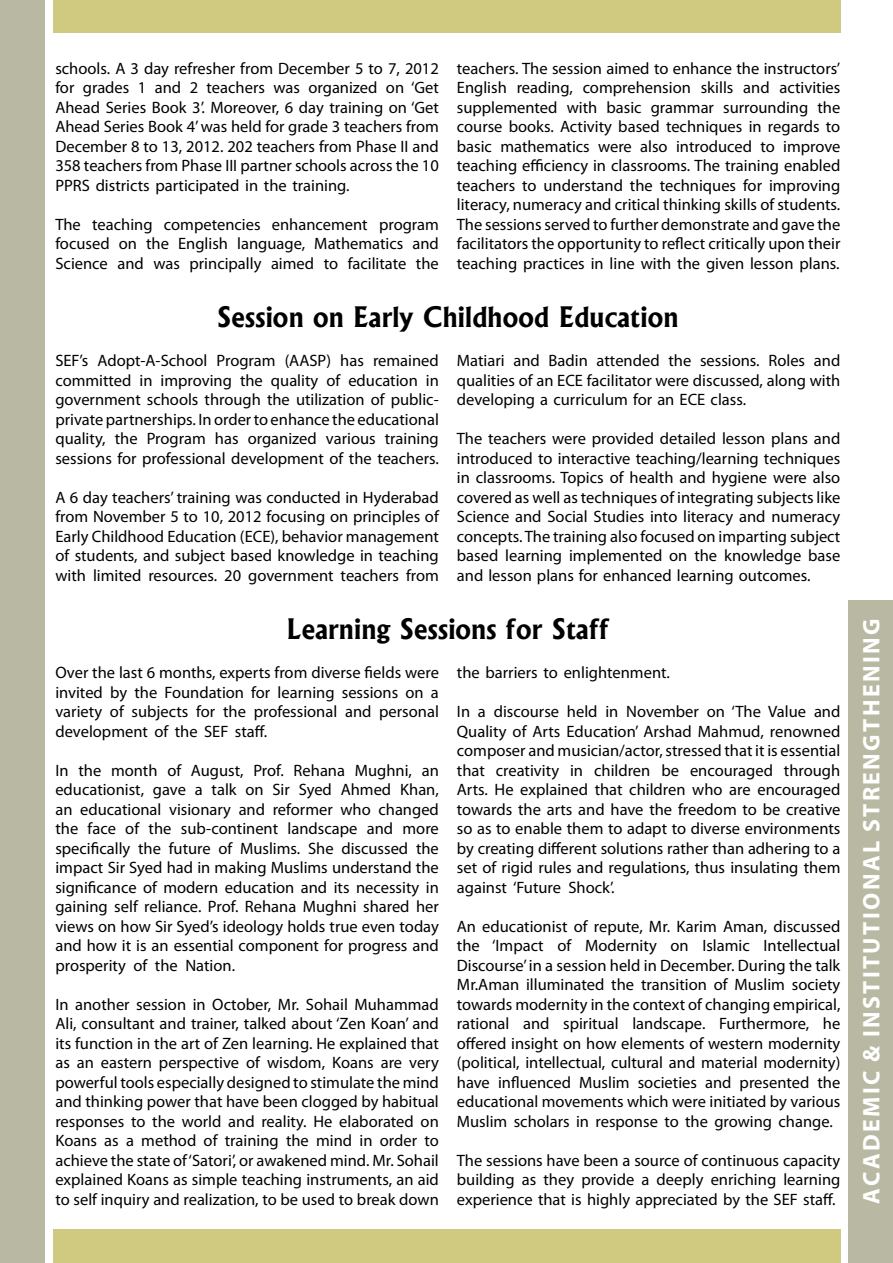
<style>
.page{position:relative;width:893px;height:1263px;background:#fff}
.page>*{position:absolute;margin:0;border:0;box-sizing:border-box;transform-origin:0 0}
.t1{font:700 27px "Albertus";letter-spacing:.01em;color:#000}
.t2{font:700 24px "Myriad Pro";letter-spacing:.1em;color:#fff}
.t3{font:16.5px/19.5px "Myriad Pro";color:#000;text-align:justify}
</style>
<div class="page">
<div style="left:848px;top:600px;width:45px;height:663px;background:#b9b9a3"></div>
<div style="left:0;top:0;width:45px;height:1263px;background:#b9b9a3"></div>
<div style="left:53px;top:0;width:787px;height:33px;background:#cfca7f"></div>
<div style="left:53px;top:1230px;width:787px;height:33px;background:#cfca7f"></div>
<p class="t3" style="left:55px;top:58px;width:385px">schools. A 3 day refresher from December 5 to 7, 2012 for grades 1 and 2 teachers was organized on ‘Get Ahead Series Book 3’. Moreover, 6 day training on ‘Get Ahead Series Book 4’ was held for grade 3 teachers from December 8 to 13, 2012. 202 teachers from Phase II and 358 teachers from Phase III partner schools across the 10<br>PPRS districts participated in the training.</p>
<p class="t3" style="left:55px;top:214px;width:385px">The teaching competencies enhancement program focused on the English language, Mathematics and Science and was principally aimed to facilitate the</p>
<p class="t3" style="left:457px;top:58px;width:385px">teachers. The session aimed to enhance the instructors’ English reading, comprehension skills and activities supplemented with basic grammar surrounding the course books. Activity based techniques in regards to basic mathematics were also introduced to improve teaching efficiency in classrooms. The training enabled teachers to understand the techniques for improving literacy, numeracy and critical thinking skills of students.<br>The sessions served to further demonstrate and gave the facilitators the opportunity to reflect critically upon their teaching practices in line with the given lesson plans.</p>
<h1 class="t1" style="left:217px;top:300px;width:463px">Session on Early Childhood Education</h1>
<p class="t3" style="left:55px;top:350px;width:385px">SEF’s Adopt-A-School Program (AASP) has remained committed in improving the quality of education in government schools through the utilization of public&shy;private partnerships. In order to enhance the educational quality, the Program has organized various training sessions for professional development of the teachers.</p>
<p class="t3" style="left:55px;top:487px;width:385px">A 6 day teachers’ training was conducted in Hyderabad from November 5 to 10, 2012 focusing on principles of Early Childhood Education (ECE), behavior management of students, and subject based knowledge in teaching with limited resources. 20 government teachers from</p>
<p class="t3" style="left:457px;top:350px;width:385px">Matiari and Badin attended the sessions. Roles and qualities of an ECE facilitator were discussed, along with developing a curriculum for an ECE class.</p>
<p class="t3" style="left:457px;top:429px;width:385px">The teachers were provided detailed lesson plans and introduced to interactive teaching/learning techniques in classrooms. Topics of health and hygiene were also covered as well as techniques of integrating subjects like Science and Social Studies into literacy and numeracy concepts. The training also focused on imparting subject based learning implemented on the knowledge base and lesson plans for enhanced learning outcomes.</p>
<h1 class="t1" style="left:287px;top:612px;width:324px">Learning Sessions for Staff</h1>
<p class="t3" style="left:55px;top:662px;width:385px">Over the last 6 months, experts from diverse fields were invited by the Foundation for learning sessions on a variety of subjects for the professional and personal development of the SEF staff.</p>
<p class="t3" style="left:55px;top:760px;width:385px">In the month of August, Prof. Rehana Mughni, an educationist, gave a talk on Sir Syed Ahmed Khan, an educational visionary and reformer who changed the face of the sub-continent landscape and more specifically the future of Muslims. She discussed the impact Sir Syed had in making Muslims understand the significance of modern education and its necessity in gaining self reliance. Prof. Rehana Mughni shared her views on how Sir Syed’s ideology holds true even today and how it is an essential component for progress and prosperity of the Nation.</p>
<p class="t3" style="left:55px;top:994px;width:385px">In another session in October, Mr. Sohail Muhammad Ali, consultant and trainer, talked about ‘Zen Koan’ and its function in the art of Zen learning. He explained that as an eastern perspective of wisdom, Koans are very powerful tools especially designed to stimulate the mind and thinking power that have been clogged by habitual responses to the world and reality. He elaborated on Koans as a method of training the mind in order to achieve the state of ‘Satori’, or awakened mind. Mr. Sohail explained Koans as simple teaching instruments, an aid to self inquiry and realization, to be used to break down</p>
<p class="t3" style="left:457px;top:663px;width:215px">the barriers to enlightenment.</p>
<p class="t3" style="left:457px;top:702px;width:385px">In a discourse held in November on ‘The Value and Quality of Arts Education’ Arshad Mahmud, renowned composer and musician/actor, stressed that it is essential that creativity in children be encouraged through Arts. He explained that children who are encouraged towards the arts and have the freedom to be creative so as to enable them to adapt to diverse environments by creating different solutions rather than adhering to a set of rigid rules and regulations, thus insulating them against ‘Future Shock’.</p>
<p class="t3" style="left:457px;top:916px;width:385px">An educationist of repute, Mr. Karim Aman, discussed the ‘Impact of Modernity on Islamic Intellectual Discourse’ in a session held in December. During the talk Mr.Aman illuminated the transition of Muslim society towards modernity in the context of changing empirical, rational and spiritual landscape. Furthermore, he offered insight on how elements of western modernity (political, intellectual, cultural and material modernity) have influenced Muslim societies and presented the educational movements which were initiated by various Muslim scholars in response to the growing change.</p>
<p class="t3" style="left:457px;top:1150px;width:385px">The sessions have been a source of continuous capacity building as they provide a deeply enriching learning experience that is highly appreciated by the SEF staff.</p>
<h2 class="t2" style="left:856px;top:1204px;width:587px;rotate:-90deg">ACADEMIC &amp; INSTITUTIONAL STRENGTHENING</h2>
</div>
